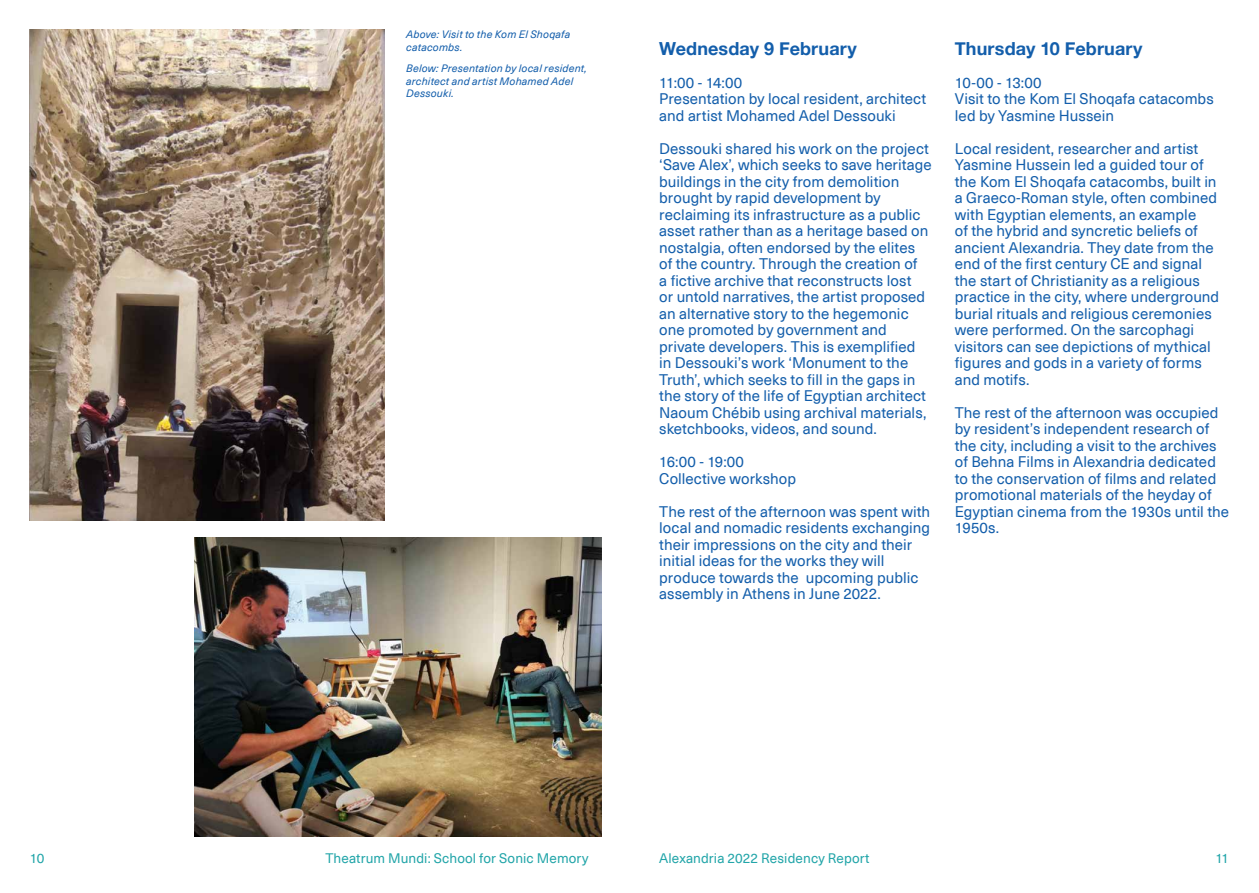
<style>
.page{position:relative;width:1259px;height:893px;background:#fff}
.page>*{position:absolute;margin:0;border:0;box-sizing:border-box;transform-origin:0 0}
.t1{font:700 18px "Helvetica Neue";letter-spacing:.005em;color:#135eab}
.t2{font:15px/16.5px "Neue Haas Unica Pro";letter-spacing:.005em;color:#135eab}
.t3{font:13.5px "Neue Haas Unica Pro";letter-spacing:.01em;color:#22a5a9}
.t4{font:italic 10.5px/12.8px "Neue Haas Unica Pro";letter-spacing:.02em;color:#135eab}
</style>
<div class="page">
<img style="left:30px;top:30px;width:355px;height:491px">
<img style="left:195px;top:538px;width:406px;height:299px">
<p class="t4" style="left:406px;top:28px;width:166px">Above: Visit to the Kom El Shoqafa catacombs.</p>
<p class="t4" style="left:406px;top:62px;width:182px">Below: Presentation by local resident, architect and artist Mohamed Adel<br>Dessouki.</p>
<p class="t1" style="left:659px;top:34px;width:199px">Wednesday 9 February</p>
<p class="t2" style="left:659px;top:74px;width:268px">11:00 - 14:00<br>Presentation by local resident, architect and artist Mohamed Adel Dessouki</p>
<p class="t2" style="left:659px;top:140px;width:274px">Dessouki shared his work on the project ‘Save Alex’, which seeks to save heritage buildings in the city from demolition brought by rapid development by reclaiming its infrastructure as a public asset rather than as a heritage based on nostalgia, often endorsed by the elites of the country. Through the creation of<br>a fictive archive that reconstructs lost<br>or untold narratives, the artist proposed an alternative story to the hegemonic one promoted by government and private developers. This is exemplified<br>in Dessouki’s work ‘Monument to the Truth’, which seeks to fill in the gaps in the story of the life of Egyptian architect Naoum Chébib using archival materials, sketchbooks, videos, and sound.</p>
<p class="t2" style="left:659px;top:454px;width:138px">16:00 - 19:00<br>Collective workshop</p>
<p class="t2" style="left:659px;top:503px;width:272px">The rest of the afternoon was spent with local and nomadic residents exchanging their impressions on the city and their initial ideas for the works they will produce towards the upcoming public assembly in Athens in June 2022.</p>
<p class="t1" style="left:955px;top:34px;width:189px">Thursday 10 February</p>
<p class="t2" style="left:955px;top:74px;width:260px">10-00 - 13:00<br>Visit to the Kom El Shoqafa catacombs led by Yasmine Hussein</p>
<p class="t2" style="left:955px;top:140px;width:266px">Local resident, researcher and artist Yasmine Hussein led a guided tour of the Kom El Shoqafa catacombs, built in a Graeco-Roman style, often combined with Egyptian elements, an example<br>of the hybrid and syncretic beliefs of ancient Alexandria. They date from the end of the first century CE and signal the start of Christianity as a religious practice in the city, where underground burial rituals and religious ceremonies were performed. On the sarcophagi visitors can see depictions of mythical figures and gods in a variety of forms and motifs.</p>
<p class="t2" style="left:955px;top:404px;width:276px">The rest of the afternoon was occupied by resident’s independent research of the city, including a visit to the archives of Behna Films in Alexandria dedicated to the conservation of films and related promotional materials of the heyday of Egyptian cinema from the 1930s until the 1950s.</p>
<p class="t3" style="left:30px;top:850px;width:16px">10</p>
<p class="t3" style="left:325px;top:850px;width:265px">Theatrum Mundi: School for Sonic Memory</p>
<p class="t3" style="left:659px;top:850px;width:212px">Alexandria 2022 Residency Report</p>
<p class="t3" style="left:1215px;top:850px;width:15px">11</p>
</div>
